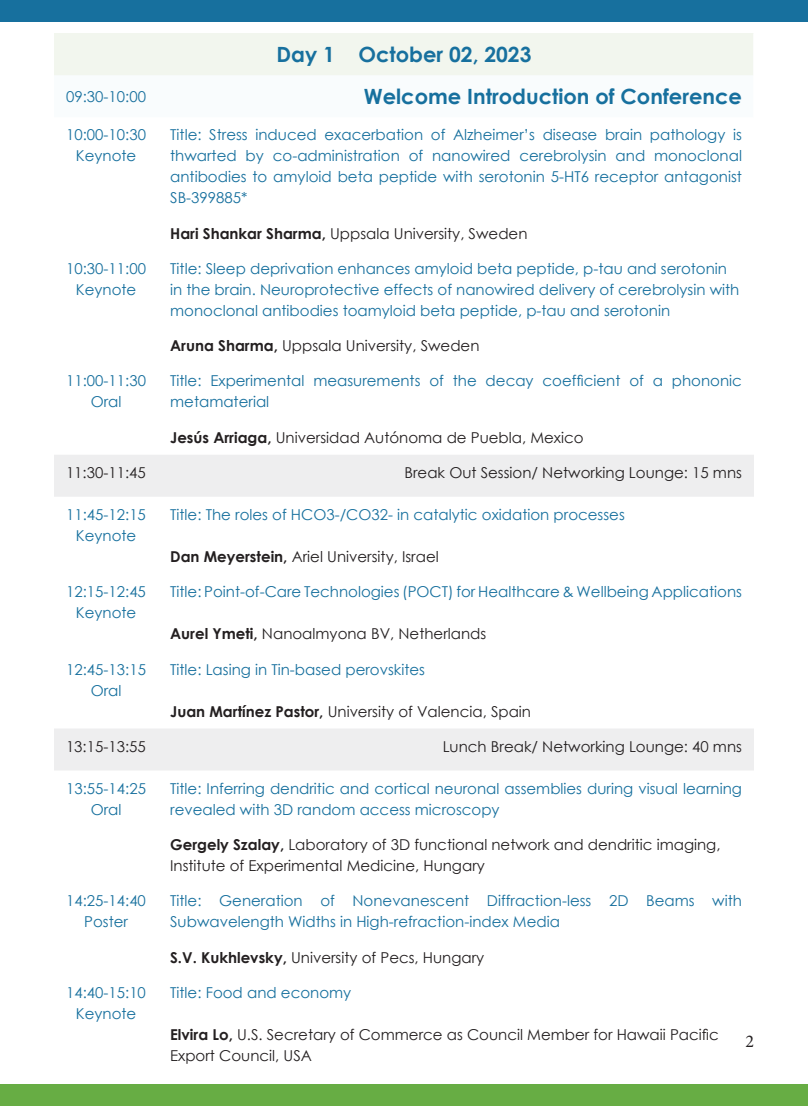
<style>
.page{position:relative;width:808px;height:1106px;background:#fff}
.page>*{position:absolute;margin:0;border:0;box-sizing:border-box;transform-origin:0 0}
.t1{font:700 21px "Century Gothic";color:#17709e}
.t2{font:18px "Minion Pro";color:#231f20}
.t3{font:15px/21px "Century Gothic";color:#17709e;text-align:center}
.t4{font:15px/21px "Century Gothic";color:#231f20}
.s1{font-weight:700}
</style>
<div class="page">
<div style="left:54px;top:33px;width:700px;height:42px;background:#f2f6ee"></div>
<svg style="left:54px;top:455px;width:700px;height:315px"></svg>
<hr style="left:753px;top:33px;width:2px;height:42px;background:#fff">
<div style="left:0;top:1084px;width:808px;height:22px;background:#67ad44"></div>
<div style="left:0;top:0;width:808px;height:21px;background:#17709e"></div>
<h1 class="t1" style="left:276px;top:39px;width:256px">Day 1 October 02, 2023</h1>
<p class="t3" style="left:66px;top:86px;width:81px">09:30-10:00</p>
<h1 class="t1" style="left:364px;top:81px;width:379px">Welcome Introduction of Conference</h1>
<p class="t3" style="left:66px;top:124px;width:81px">10:00-10:30<br>Keynote</p>
<p class="t3" style="left:170px;top:124px;width:573px;text-align:justify">Title: Stress induced exacerbation of Alzheimer’s disease brain pathology is thwarted by co-administration of nanowired cerebrolysin and monoclonal antibodies to amyloid beta peptide with serotonin 5-HT6 receptor antagonist SB-399885*</p>
<p class="t4" style="left:170px;top:223px;width:359px"><span class="s1">Hari Shankar Sharma,</span> Uppsala University, Sweden</p>
<p class="t3" style="left:66px;top:258px;width:81px">10:30-11:00<br>Keynote</p>
<p class="t3" style="left:170px;top:258px;width:571px;text-align:left">Title: Sleep deprivation enhances amyloid beta peptide, p-tau and serotonin in the brain. Neuroprotective effects of nanowired delivery of cerebrolysin with monoclonal antibodies toamyloid beta peptide, p-tau and serotonin</p>
<p class="t4" style="left:170px;top:335px;width:311px"><span class="s1">Aruna Sharma,</span> Uppsala University, Sweden</p>
<p class="t3" style="left:66px;top:370px;width:81px">11:00-11:30<br>Oral</p>
<p class="t3" style="left:170px;top:370px;width:573px;text-align:left">Title: Experimental measurements of the decay coefficient of a phononic metamaterial</p>
<p class="t4" style="left:170px;top:427px;width:415px"><span class="s1">Jesús Arriaga,</span> Universidad Autónoma de Puebla, Mexico</p>
<p class="t4" style="left:66px;top:462px;width:81px">11:30-11:45</p>
<p class="t4" style="left:404px;top:462px;width:339px">Break Out Session/ Networking Lounge: 15 mns</p>
<p class="t3" style="left:66px;top:504px;width:81px">11:45-12:15<br>Keynote</p>
<p class="t3" style="left:170px;top:504px;width:456px">Title: The roles of HCO3-/CO32- in catalytic oxidation processes</p>
<p class="t4" style="left:170px;top:546px;width:270px"><span class="s1">Dan Meyerstein,</span> Ariel University, Israel</p>
<p class="t3" style="left:66px;top:581px;width:81px">12:15-12:45<br>Keynote</p>
<p class="t3" style="left:170px;top:581px;width:573px">Title: Point-of-Care Technologies (POCT) for Healthcare &amp; Wellbeing Applications</p>
<p class="t4" style="left:170px;top:623px;width:318px"><span class="s1">Aurel Ymeti,</span> Nanoalmyona BV, Netherlands</p>
<p class="t3" style="left:66px;top:658px;width:81px">12:45-13:15<br>Oral</p>
<p class="t3" style="left:170px;top:658px;width:256px">Title: Lasing in Tin-based perovskites</p>
<p class="t4" style="left:170px;top:700px;width:362px"><span class="s1">Juan Martínez Pastor,</span> University of Valencia, Spain</p>
<p class="t4" style="left:66px;top:736px;width:81px">13:15-13:55</p>
<p class="t4" style="left:443px;top:736px;width:301px">Lunch Break/ Networking Lounge: 40 mns</p>
<p class="t3" style="left:66px;top:778px;width:81px">13:55-14:25<br>Oral</p>
<p class="t3" style="left:170px;top:778px;width:573px;text-align:left">Title: Inferring dendritic and cortical neuronal assemblies during visual learning revealed with 3D random access microscopy</p>
<p class="t4" style="left:170px;top:834px;width:552px"><span class="s1">Gergely Szalay,</span> Laboratory of 3D functional network and dendritic imaging,<br>Institute of Experimental Medicine, Hungary</p>
<p class="t3" style="left:66px;top:890px;width:81px">14:25-14:40<br>Poster</p>
<p class="t3" style="left:170px;top:890px;width:573px;text-align:left">Title: Generation of Nonevanescent Diffraction-less 2D Beams with<br>Subwavelength Widths in High-refraction-index Media</p>
<p class="t4" style="left:170px;top:946px;width:316px"><span class="s1">S.V. Kukhlevsky,</span> University of Pecs, Hungary</p>
<p class="t3" style="left:66px;top:982px;width:81px">14:40-15:10<br>Keynote</p>
<p class="t3" style="left:170px;top:982px;width:183px">Title: Food and economy</p>
<p class="t4" style="left:170px;top:1024px;width:550px"><span class="s1">Elvira Lo,</span> U.S. Secretary of Commerce as Council Member for Hawaii Pacific<br>Export Council, USA</p>
<p class="t2" style="left:745px;top:1029px;width:10px">2</p>
</div>
